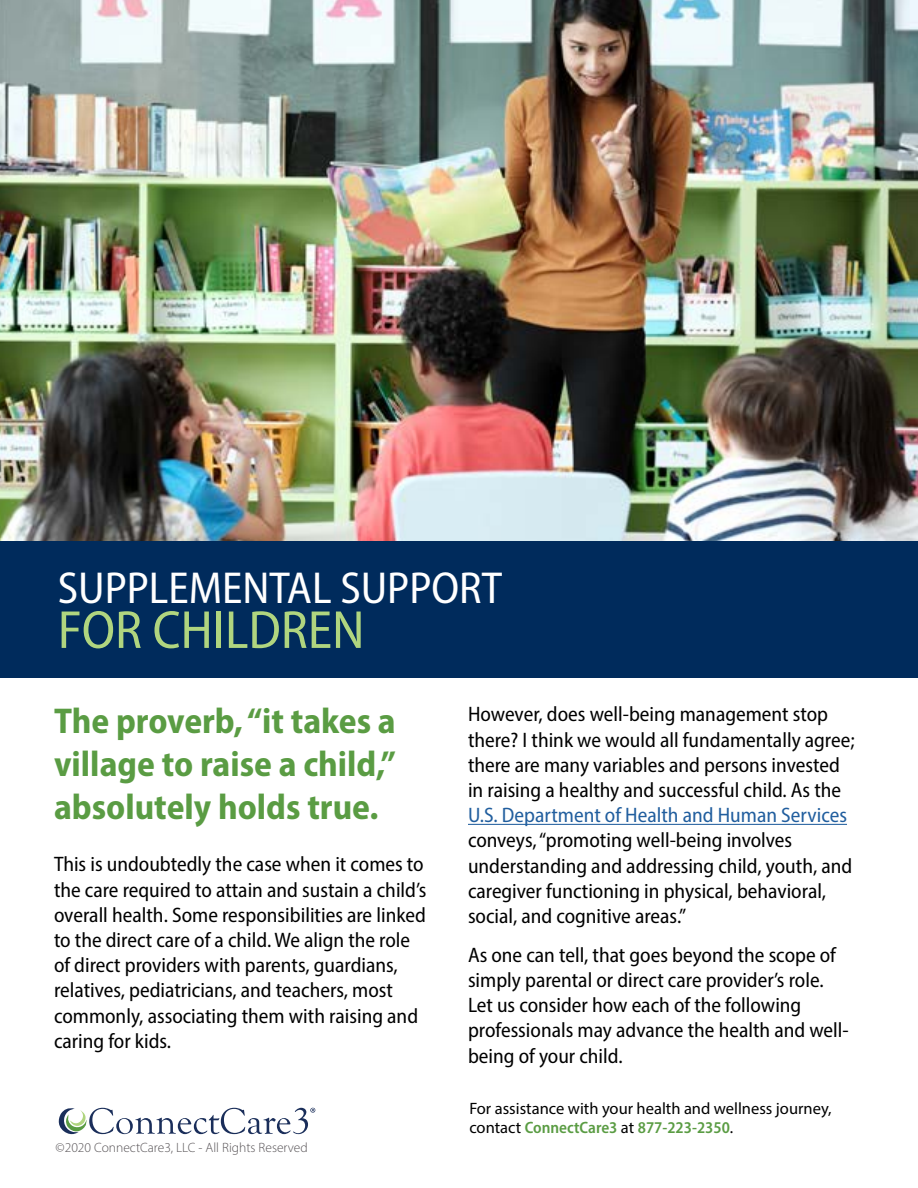
<style>
.page{position:relative;width:918px;height:1188px;background:#fff}
.page>*{position:absolute;margin:0;border:0;box-sizing:border-box;transform-origin:0 0}
.t1{font:semi-condensed 54px "Myriad Pro";color:#b0d57f}
.t2{font:semi-condensed 45px "Myriad Pro";color:#fff}
.t3{font:700 semi-condensed 36px/43.2px "Myriad Pro";color:#5a9c43;text-align:justify}
.t4{font:semi-condensed 21px/25.2px "Myriad Pro";color:#000}
.t5{font:semi-condensed 21px "Myriad Pro";color:#215e9e}
.t6{font:16.5px/19.8px "Myriad Pro";color:#000}
.t7{font:300 13.5px "Myriad Pro";color:#575356}
.s1{font-weight:600;font-stretch:semi-condensed;color:#5a9c43}
</style>
<div class="page">
<img style="left:0;top:0;width:918px;height:542px">
<div style="left:0;top:542px;width:918px;height:136px;background:#002b5c"></div>
<hr style="left:468px;top:824px;width:379px;height:1px;background:#215e9e">
<svg style="left:58px;top:1107px;width:257px;height:28px"></svg>
<h2 class="t2" style="left:58px;top:560px;width:446px">SUPPLEMENTAL SUPPORT</h2>
<h1 class="t1" style="left:58px;top:597px;width:308px">FOR CHILDREN</h1>
<h3 class="t3" style="left:54px;top:698px;width:343px">The proverb, “it takes a village to raise a child,” absolutely holds true.</h3>
<p class="t4" style="left:54px;top:851px;width:374px">This is undoubtedly the case when it comes to the care required to attain and sustain a child’s overall health. Some responsibilities are linked to the direct care of a child. We align the role of direct providers with parents, guardians, relatives, pediatricians, and teachers, most commonly, associating them with raising and caring for kids.</p>
<p class="t7" style="left:56px;top:1139px;width:254px">©2020 ConnectCare3, LLC - All Rights Reserved</p>
<p class="t4" style="left:468px;top:702px;width:388px">However, does well-being management stop there? I think we would all fundamentally agree; there are many variables and persons invested in raising a healthy and successful child. As the</p>
<p class="t5" style="left:468px;top:802px;width:381px">U.S. Department of Health and Human Services</p>
<p class="t4" style="left:468px;top:828px;width:386px">conveys, “promoting well-being involves understanding and addressing child, youth, and caregiver functioning in physical, behavioral, social, and cognitive areas.”</p>
<p class="t4" style="left:468px;top:942px;width:382px">As one can tell, that goes beyond the scope of simply parental or direct care provider’s role.<br>Let us consider how each of the following professionals may advance the health and well&shy;being of your child.</p>
<p class="t6" style="left:469px;top:1098px;width:364px">For assistance with your health and wellness journey, contact <span class="s1">ConnectCare3</span> at <span class="s1">877-223-2350</span>.</p>
</div>
